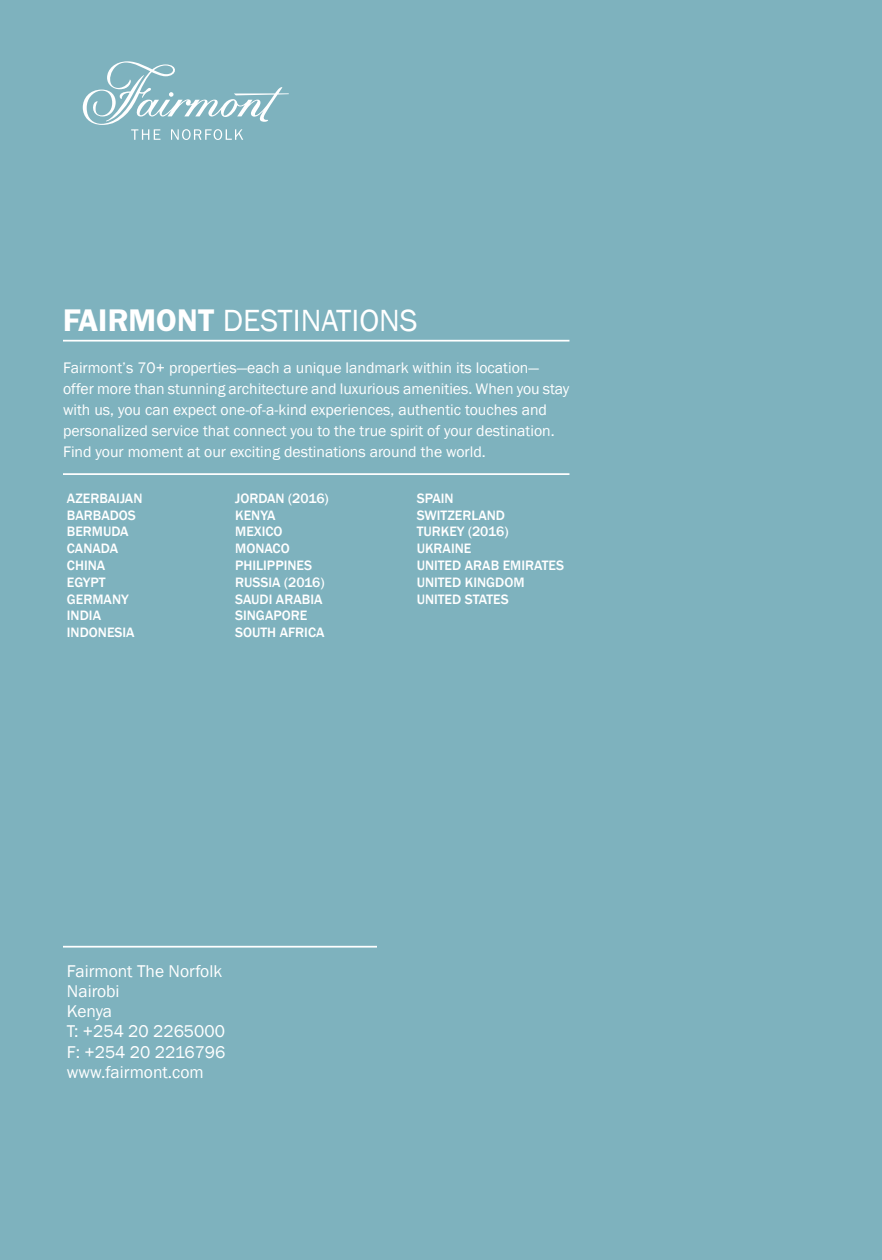
<style>
.page{position:relative;width:882px;height:1260px;background:#7eb2be}
.page>*{position:absolute;margin:0;border:0;box-sizing:border-box;transform-origin:0 0}
.t1{font:31.5px "Franklin Gothic";color:#fff}
.t2{font:17.5px/20.1px "Franklin Gothic";color:#fff}
.t3{font:15.75px/21px "Franklin Gothic";color:#fff}
.t4{font:500 14px/16.8px "Franklin Gothic";color:#fff}
.s1{font-weight:600}
</style>
<div class="page">
<hr style="left:63px;top:340px;width:506px;height:2px;background:#fff">
<hr style="left:63px;top:473px;width:506px;height:2px;background:#fff">
<hr style="left:63px;top:946px;width:314px;height:2px;background:#fff">
<svg style="left:83px;top:61px;width:206px;height:79px"></svg>
<h1 class="t1" style="left:63px;top:301px;width:356px"><span class="s1">FAIRMONT</span> DESTINATIONS</h1>
<p class="t3" style="left:63px;top:357px;width:508px">Fairmont’s 70+ properties—each a unique landmark within its location— offer more than stunning architecture and luxurious amenities. When you stay with us, you can expect one-of-a-kind experiences, authentic touches and personalized service that connect you to the true spirit of your destination.<br>Find your moment at our exciting destinations around the world.</p>
<p class="t4" style="left:67px;top:490px;width:77px">AZERBAIJAN<br>BARBADOS<br>BERMUDA<br>CANADA<br>CHINA<br>EGYPT<br>GERMANY<br>INDIA<br>INDONESIA</p>
<p class="t4" style="left:235px;top:490px;width:95px">JORDAN (2016)<br>KENYA<br>MEXICO<br>MONACO<br>PHILIPPINES<br>RUSSIA (2016)<br>SAUDI ARABIA<br>SINGAPORE<br>SOUTH AFRICA</p>
<p class="t4" style="left:417px;top:490px;width:149px">SPAIN<br>SWITZERLAND<br>TURKEY (2016)<br>UKRAINE<br>UNITED ARAB EMIRATES<br>UNITED KINGDOM<br>UNITED STATES</p>
<p class="t2" style="left:67px;top:962px;width:160px">Fairmont The Norfolk<br>Nairobi<br>Kenya<br>T: +254 20 2265000<br>F: +254 20 2216796 www.fairmont.com</p>
</div>
